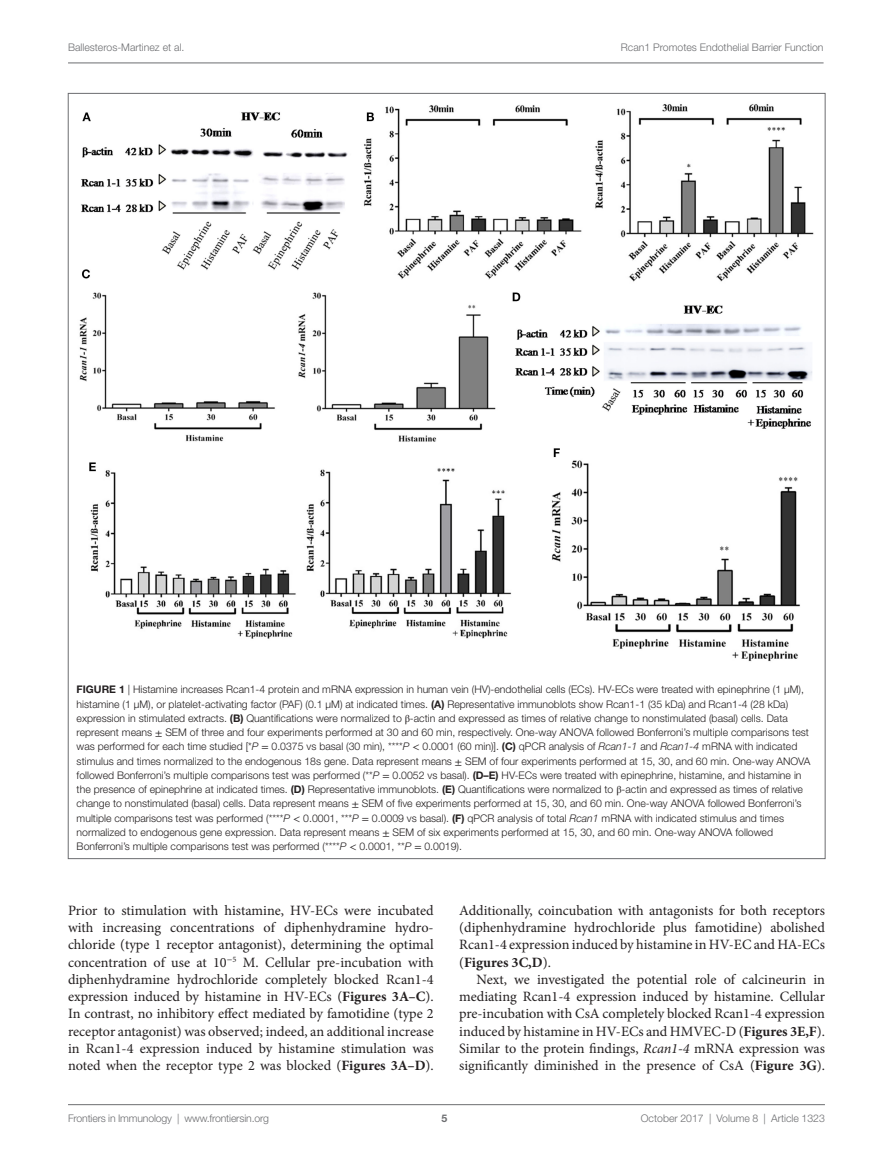
<style>
.page{position:relative;width:893px;height:1170px;background:#fff}
.page>*{position:absolute;margin:0;border:0;box-sizing:border-box;transform-origin:0 0}
.t1{font:14.25px/17.2px "Minion Pro";color:#231f20;text-align:justify}
.t2{font:300 10.5px/14.2px "Helvetica Neue LT Std";color:#231f20}
.t3{font:300 10.5px "Helvetica Neue LT Std";color:#6c6d70}
.t4{font:700 10.5px "Helvetica Neue LT Std";color:#6c6d70}
.s1{font-weight:700}
.s2{font-family:"STIX General";font-weight:400}
.s3{font-style:italic}
</style>
<div class="page">
<img style="left:79px;top:104px;width:735px;height:558px">
<hr style="left:68px;top:1104px;width:757px;height:1px;background:#6c6d70">
<hr style="left:68px;top:63px;width:755px;height:1px;background:#6c6d70">
<p class="t3" style="left:68px;top:41px;width:118px">Ballesteros-Martinez et al.</p>
<p class="t3" style="left:621px;top:41px;width:204px">Rcan1 Promotes Endothelial Barrier Function</p>
<p class="t2" style="left:77px;top:682px;width:735px"><span class="s1">FIG URE 1</span> | Histamine increases Rcan1-4 protein and mRNA expression in human vein (HV)-endothelial cells (ECs). HV-ECs were treated with epinephrine (1 µM), histamine (1 µM), or platelet-activating factor (PAF) (0.1 µM) at indicated times. <span class="s1">(A)</span> Representative immunoblots show Rcan1-1 (35 kDa) and Rcan1-4 (28 kDa) expression in stimulated extracts. <span class="s1">(B)</span> Quantifications were normalized to <span class="s2">β</span>-actin and expressed as times of relative change to nonstimulated (basal) cells. Data represent means <span class="s2">±</span> SEM of three and four experiments performed at 30 and 60 min, respectively. One-way ANOVA followed Bonferroni’s multiple comparisons test was performed for each time studied [*<span class="s3">P</span> <span class="s2">=</span> 0.0375 vs basal (30 min), ****<span class="s3">P</span> <span class="s2">&lt;</span> 0.0001 (60 min)]. <span class="s1">(C)</span> qPCR analysis of <span class="s3">Rcan1-1</span> and <span class="s3">Rcan1-4</span> mRNA with indicated stimulus and times normalized to the endogenous 18s gene. Data represent means <span class="s2">±</span> SEM of four experiments performed at 15, 30, and 60 min. One-way ANOVA followed Bonferroni’s multiple comparisons test was performed (**<span class="s3">P</span> <span class="s2">=</span> 0.0052 vs basal). <span class="s1">(D–E)</span> HV-ECs were treated with epinephrine, histamine, and histamine in the presence of epinephrine at indicated times. <span class="s1">(D)</span> Representative immunoblots. <span class="s1">(E)</span> Quantifications were normalized to <span class="s2">β</span>-actin and expressed as times of relative change to nonstimulated (basal) cells. Data represent means <span class="s2">±</span> SEM of five experiments performed at 15, 30, and 60 min. One-way ANOVA followed Bonferroni’s multiple comparisons test was performed (****<span class="s3">P</span> <span class="s2">&lt;</span> 0.0001, ***<span class="s3">P</span> <span class="s2">=</span> 0.0009 vs basal). <span class="s1">(F)</span> qPCR analysis of total <span class="s3">Rcan1</span> mRNA with indicated stimulus and times normalized to endogenous gene expression. Data represent means <span class="s2">±</span> SEM of six experiments performed at 15, 30, and 60 min. One-way ANOVA followed Bonferroni’s multiple comparisons test was performed (****<span class="s3">P</span> <span class="s2">&lt;</span> 0.0001, **<span class="s3">P</span> <span class="s2">=</span> 0.0019).</p>
<p class="t1" style="left:68px;top:901px;width:367px">Prior to stimulation with histamine, HV-ECs were incubated with increasing concentrations of diphenhydramine hydro&shy;chloride (type 1 receptor antagonist), determining the optimal concentration of use at 10<sup>−</sup><sup>5</sup> M. Cellular pre-incubation with diphenhydramine hydrochloride completely blocked Rcan1-4 expression induced by histamine in HV-ECs (<span class="s1">Figures 3A–C</span>).<br>In contrast, no inhibitory effect mediated by famotidine (type 2 receptor antagonist) was observed; indeed, an additional increase in Rcan1-4 expression induced by histamine stimulation was noted when the receptor type 2 was blocked (<span class="s1">Figures 3A–D</span>).</p>
<h1 class="t1" style="left:459px;top:901px;width:367px">Additionally, coincubation with antagonists for both receptors (diphenhydramine hydrochloride plus famotidine) abolished Rcan1-4 expression induced by histamine in HV-EC and HA-ECs (<span class="s1">Figures 3C,D</span>).</h1>
<p class="t1" style="left:459px;top:970px;width:367px;text-indent:17px">Next, we investigated the potential role of calcineurin in mediating Rcan1-4 expression induced by histamine. Cellular pre-incubation with CsA completely blocked Rcan1-4 expression induced by histamine in HV-ECs and HMVEC-D (<span class="s1">Figures 3E,F</span>).<br>Similar to the protein findings, <span class="s3">Rcan1-4</span> mRNA expression was significantly diminished in the presence of CsA (<span class="s1">Figure 3G</span>).</p>
<p class="t3" style="left:68px;top:1111px;width:203px">Frontiers in Immunology | www.frontiersin.org</p>
<p class="t3" style="left:641px;top:1111px;width:186px">October 2017 | Volume 8 | Article 1323</p>
<p class="t4" style="left:441px;top:1111px;width:7px">5</p>
</div>
